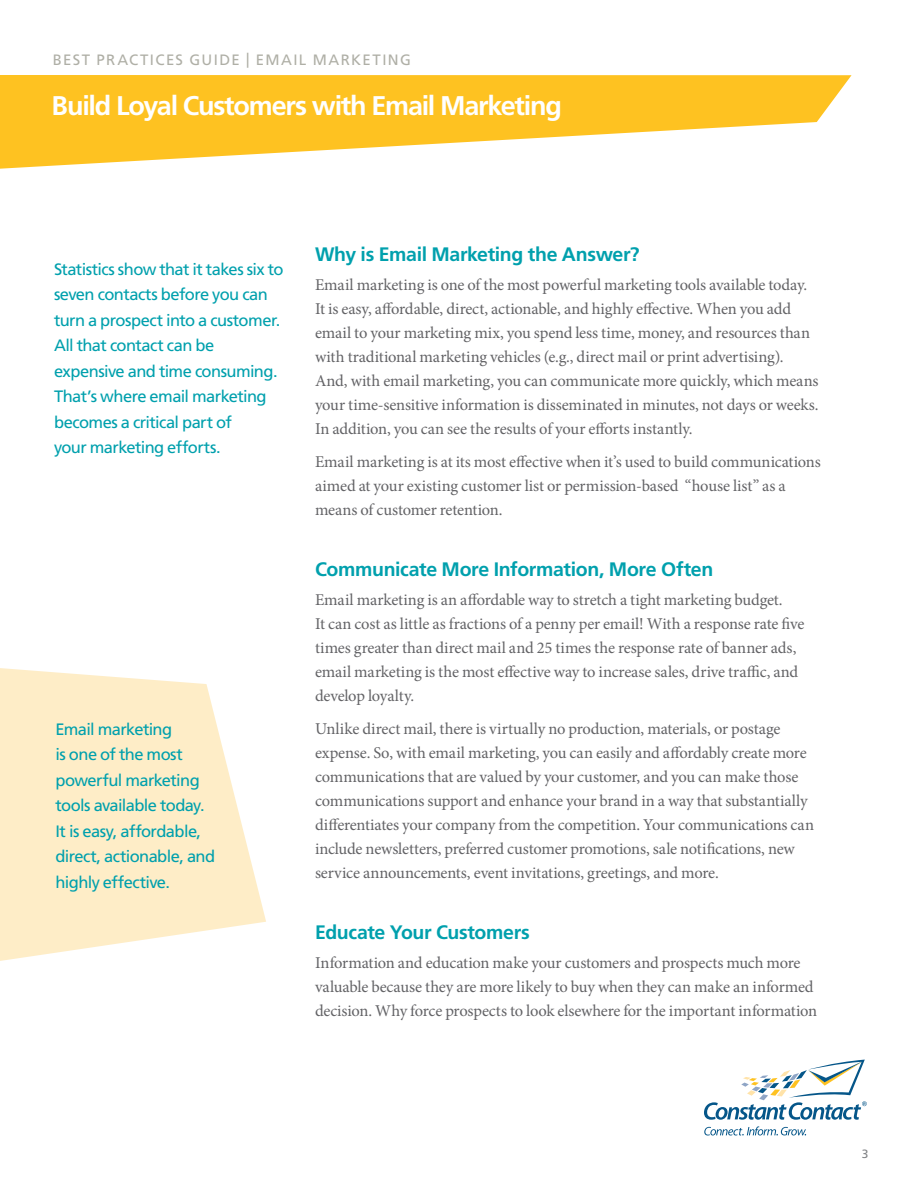
<style>
.page{position:relative;width:918px;height:1188px;background:#fff}
.page>*{position:absolute;margin:0;border:0;box-sizing:border-box;transform-origin:0 0}
.t1{font:700 27px "Frutiger LT Std";letter-spacing:-.045em;color:#fff}
.sub_hd2{font:700 19.5px "Frutiger LT Std";letter-spacing:-.02em;color:#00a0ad}
.text1{font:16.5px/24px "Minion Pro";letter-spacing:-.01em;color:#636366}
.blue_caption{font:16.5px/25.5px "Frutiger LT Std";letter-spacing:-.035em;color:#00a0ad}
.t2{font:15px "Frutiger LT Std";letter-spacing:.095em;color:#afafa6}
.t3{font:12px "Frutiger LT Std";color:#808285}
</style>
<div class="page">
<svg style="left:704px;top:1060px;width:163px;height:60px"></svg>
<svg style="left:704px;top:1126px;width:102px;height:10px"></svg>
<svg style="left:0;top:75px;width:852px;height:94px;fill:#fec221"></svg>
<svg style="left:0;top:668px;width:266px;height:293px;fill:#feedc7"></svg>
<p class="t2" style="left:53px;top:51px;width:360px">BEST PRACTICES GUIDE | EMAIL MARKETING</p>
<h1 class="t1" style="left:52px;top:90px;width:512px">Build Loyal Customers with Email Marketing</h1>
<p class="blue_caption" style="left:54px;top:256px;width:231px">Statistics show that it takes six to seven contacts before you can turn a prospect into a customer.<br>All that contact can be expensive and time consuming.<br>That’s where email marketing becomes a critical part of<br>your marketing efforts.</p>
<p class="blue_caption" style="left:56px;top:716px;width:161px">Email marketing<br>is one of the most powerful marketing tools available today.<br>It is easy, affordable, direct, actionable, and highly effective.</p>
<p class="sub_hd2" style="left:315px;top:243px;width:326px">Why is Email Marketing the Answer?</p>
<p class="text1" style="left:315px;top:272px;width:505px">Email marketing is one of the most powerful marketing tools available today.<br>It is easy, affordable, direct, actionable, and highly effective. When you add email to your marketing mix, you spend less time, money, and resources than with traditional marketing vehicles (e.g., direct mail or print advertising).<br>And, with email marketing, you can communicate more quickly, which means your time-sensitive information is disseminated in minutes, not days or weeks.<br>In addition, you can see the results of your efforts instantly.</p>
<p class="text1" style="left:315px;top:449px;width:507px">Email marketing is at its most effective when it’s used to build communications aimed at your existing customer list or permission-based “house list” as a means of customer retention.</p>
<p class="sub_hd2" style="left:315px;top:558px;width:400px">Communicate More Information, More Often</p>
<p class="text1" style="left:315px;top:587px;width:491px">Email marketing is an affordable way to stretch a tight marketing budget.<br>It can cost as little as fractions of a penny per email! With a response rate five times greater than direct mail and 25 times the response rate of banner ads, email marketing is the most effective way to increase sales, drive traffic, and develop loyalty.</p>
<p class="text1" style="left:315px;top:716px;width:501px">Unlike direct mail, there is virtually no production, materials, or postage expense. So, with email marketing, you can easily and affordably create more communications that are valued by your customer, and you can make those communications support and enhance your brand in a way that substantially differentiates your company from the competition. Your communications can include newsletters, preferred customer promotions, sale notifications, new service announcements, event invitations, greetings, and more.</p>
<p class="sub_hd2" style="left:315px;top:921px;width:216px">Educate Your Customers</p>
<p class="text1" style="left:315px;top:950px;width:504px">Information and education make your customers and prospects much more valuable because they are more likely to buy when they can make an informed decision. Why force prospects to look elsewhere for the important information</p>
<p class="t3" style="left:862px;top:1147px;width:8px">3</p>
</div>
